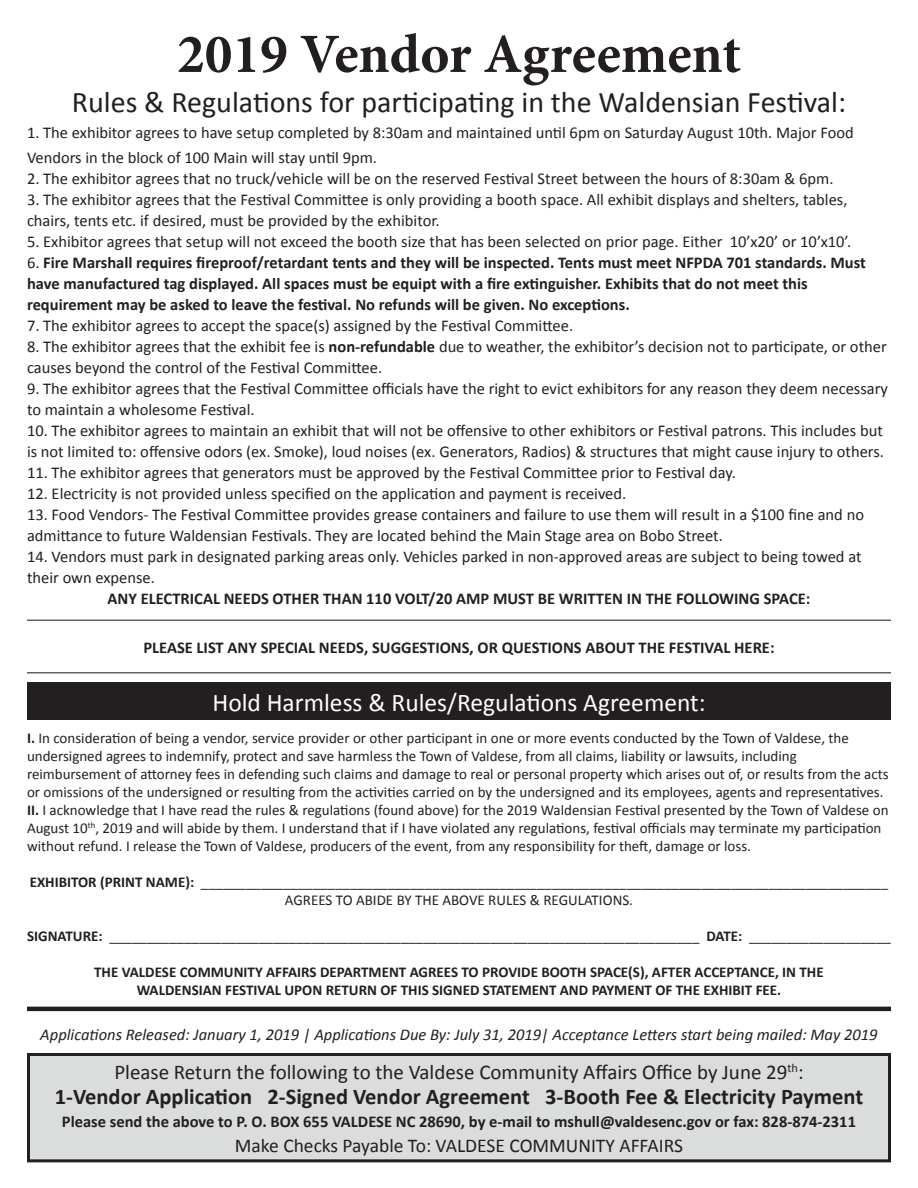
<style>
.page{position:relative;width:918px;height:1188px;background:#fff}
.page>*{position:absolute;margin:0;border:0;box-sizing:border-box;transform-origin:0 0}
.t1{font:700 55.5px "Minion Pro";color:#231f20}
.t2{font:30px "Calibri";color:#231f20}
.t3{font:25.5px "Calibri";color:#fff}
.t4{font:700 22.5px "Calibri";color:#231f20}
.t5{font:21px "Calibri";color:#231f20}
.t6{font:19.5px "Calibri";color:#231f20}
.t7{font:16.5px/21px "Calibri";color:#231f20}
.t8{font:700 16.5px/21px "Calibri";color:#231f20}
.t9{font:italic 16.5px "Calibri";color:#231f20}
.t10{font:15px/18px "Calibri";color:#231f20}
.t11{font:700 15px "Calibri";color:#231f20}
.s1{font-weight:400}
.s2{font-weight:700}
</style>
<div class="page">
<div style="left:27px;top:1056px;width:864px;height:105px;background:#dadddc"></div>
<hr style="left:27px;top:1007px;width:864px;height:4px;background:#231f20">
<div style="left:27px;top:682px;width:864px;height:38px;background:#231f20"></div>
<div style="left:27px;top:1053px;width:864px;height:109px;border:3px solid #231f20"></div>
<hr style="left:27px;top:672px;width:864px;height:2px;background:#231f20">
<hr style="left:27px;top:620px;width:864px;height:1px;background:#231f20">
<p class="t1" style="left:177px;top:15px;width:566px">2019 Vendor Agreement</p>
<p class="t2" style="left:72px;top:83px;width:776px">Rules &amp; Regulations for participating in the Waldensian Festival:</p>
<p class="t7" style="left:27px;top:122px;width:828px">1. The exhibitor agrees to have setup completed by 8:30am and maintained until 6pm on Saturday August 10th. Major Food</p>
<p class="t7" style="left:27px;top:147px;width:352px">Vendors in the block of 100 Main will stay until 9pm.</p>
<p class="t7" style="left:27px;top:168px;width:808px">2. The exhibitor agrees that no truck/vehicle will be on the reserved Festival Street between the hours of 8:30am &amp; 6pm.</p>
<p class="t7" style="left:27px;top:189px;width:822px">3. The exhibitor agrees that the Festival Committee is only providing a booth space. All exhibit displays and shelters, tables, chairs, tents etc. if desired, must be provided by the exhibitor.</p>
<p class="t7" style="left:27px;top:231px;width:826px">5. Exhibitor agrees that setup will not exceed the booth size that has been selected on prior page. Either 10’x20’ or 10’x10’.</p>
<p class="t8" style="left:27px;top:252px;width:840px"><span class="s1">6.</span> Fire Marshall requires fireproof/retardant tents and they will be inspected. Tents must meet NFPDA 701 standards. Must have manufactured tag displayed. All spaces must be equipt with a fire extinguisher. Exhibits that do not meet this</p>
<p class="t8" style="left:27px;top:294px;width:604px">requirement may be asked to leave the festival. No refunds will be given. No exceptions.</p>
<p class="t7" style="left:27px;top:315px;width:548px">7. The exhibitor agrees to accept the space(s) assigned by the Festival Committee.</p>
<p class="t7" style="left:27px;top:336px;width:861px">8. The exhibitor agrees that the exhibit fee is <span class="s2">non-refundable</span> due to weather, the exhibitor’s decision not to participate, or other causes beyond the control of the Festival Committee.</p>
<p class="t7" style="left:27px;top:378px;width:863px">9. The exhibitor agrees that the Festival Committee officials have the right to evict exhibitors for any reason they deem necessary to maintain a wholesome Festival.</p>
<p class="t7" style="left:27px;top:420px;width:858px">10. The exhibitor agrees to maintain an exhibit that will not be offensive to other exhibitors or Festival patrons. This includes but is not limited to: offensive odors (ex. Smoke), loud noises (ex. Generators, Radios) &amp; structures that might cause injury to others.</p>
<p class="t7" style="left:27px;top:462px;width:710px">11. The exhibitor agrees that generators must be approved by the Festival Committee prior to Festival day.</p>
<p class="t7" style="left:27px;top:483px;width:601px">12. Electricity is not provided unless specified on the application and payment is received.</p>
<p class="t7" style="left:27px;top:504px;width:839px">13. Food Vendors- The Festival Committee provides grease containers and failure to use them will result in a $100 fine and no admittance to future Waldensian Festivals. They are located behind the Main Stage area on Bobo Street.</p>
<p class="t7" style="left:27px;top:546px;width:836px">14. Vendors must park in designated parking areas only. Vehicles parked in non-approved areas are subject to being towed at their own expense.</p>
<p class="t8" style="left:108px;top:588px;width:704px">ANY ELECTRICAL NEEDS OTHER THAN 110 VOLT/20 AMP MUST BE WRITTEN IN THE FOLLOWING SPACE:</p>
<p class="t8" style="left:143px;top:637px;width:633px">PLEASE LIST ANY SPECIAL NEEDS, SUGGESTIONS, OR QUESTIONS ABOUT THE FESTIVAL HERE:</p>
<p class="t3" style="left:212px;top:686px;width:495px">Hold Harmless &amp; Rules/Regulations Agreement:</p>
<p class="t10" style="left:27px;top:729px;width:823px"><span class="s2">I.</span> In consideration of being a vendor, service provider or other participant in one or more events conducted by the Town of Valdese, the</p>
<p class="t10" style="left:27px;top:747px;width:771px">undersigned agrees to indemnify, protect and save harmless the Town of Valdese, from all claims, liability or lawsuits, including</p>
<p class="t10" style="left:27px;top:765px;width:863px">reimbursement of attorney fees in defending such claims and damage to real or personal property which arises out of, or results from the acts or omissions of the undersigned or resulting from the activities carried on by the undersigned and its employees, agents and representatives.</p>
<p class="t10" style="left:27px;top:801px;width:863px"><span class="s2">II.</span> I acknowledge that I have read the rules &amp; regulations (found above) for the 2019 Waldensian Festival presented by the Town of Valdese on<br>August 10<sup>th</sup>, 2019 and will abide by them. I understand that if I have violated any regulations, festival officials may terminate my participation without refund. I release the Town of Valdese, producers of the event, from any responsibility for theft, damage or loss.</p>
<p class="t10" style="left:30px;top:873px;width:860px"><span class="s2">EXHIBITOR (PRINT NAME):</span> ____________________________________________________________________________________________</p>
<p class="t10" style="left:285px;top:891px;width:350px">AGREES TO ABIDE BY THE ABOVE RULES &amp; REGULATIONS.</p>
<p class="t10" style="left:27px;top:927px;width:865px"><span class="s2">SIGNATURE:</span> _______________________________________________________________________________ <span class="s2">DATE:</span> ___________________</p>
<p class="t11" style="left:94px;top:962px;width:731px">THE VALDESE COMMUNITY AFFAIRS DEPARTMENT AGREES TO PROVIDE BOOTH SPACE(S), AFTER ACCEPTANCE, IN THE</p>
<p class="t11" style="left:137px;top:980px;width:646px">WALDENSIAN FESTIVAL UPON RETURN OF THIS SIGNED STATEMENT AND PAYMENT OF THE EXHIBIT FEE.</p>
<p class="t9" style="left:40px;top:1024px;width:839px">Applications Released: January 1, 2019 | Applications Due By: July 31, 2019| Acceptance Letters start being mailed: May 2019</p>
<p class="t5" style="left:114px;top:1059px;width:691px">Please Return the following to the Valdese Community Affairs Office by June 29<sup>th</sup>:</p>
<p class="t4" style="left:55px;top:1082px;width:810px">1-Vendor Application 2-Signed Vendor Agreement 3-Booth Fee &amp; Electricity Payment</p>
<p class="t8" style="left:62px;top:1111px;width:796px">Please send the above to P. O. BOX 655 VALDESE NC 28690, by e-mail to mshull@valdesenc.gov or fax: 828-874-2311</p>
<p class="t6" style="left:235px;top:1134px;width:449px">Make Checks Payable To: VALDESE COMMUNITY AFFAIRS</p>
</div>
